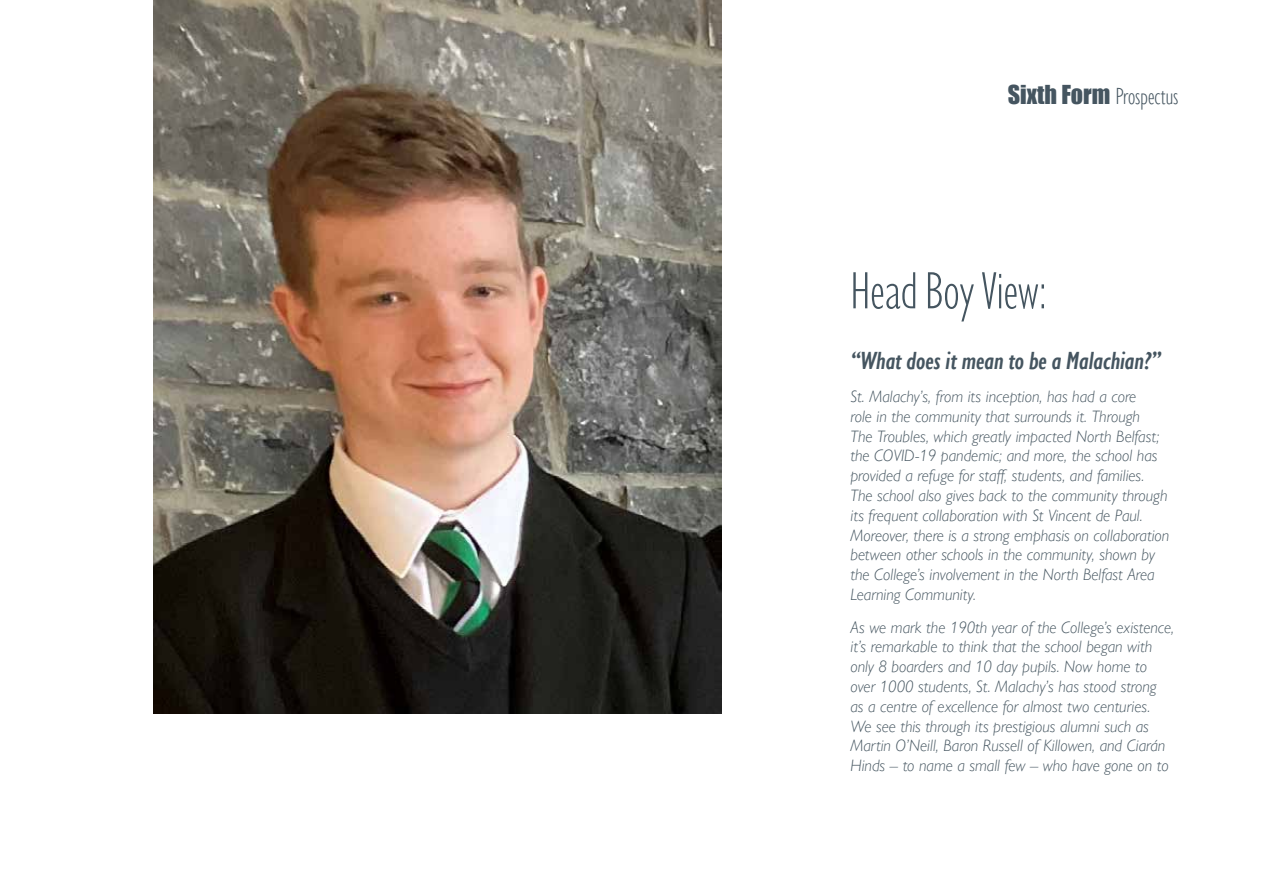
<style>
.page{position:relative;width:1263px;height:893px;background:#fff}
.page>*{position:absolute;margin:0;border:0;box-sizing:border-box;transform-origin:0 0}
.t1{font:300 condensed 54px "Gill Sans Nova";color:#455560}
.t2{font:italic 600 condensed 25.5px "Gill Sans Nova";color:#455560}
.t3{font:300 condensed 24px "Gill Sans Nova";color:#455560}
.t4{font:italic 300 16.5px/19.8px "Gill Sans Nova";color:#455560}
.s1{font-family:"Impact";font-weight:400;font-stretch:normal}
</style>
<div class="page">
<img style="left:153px;top:0;width:568px;height:713px">
<h3 class="t3" style="left:1008px;top:81px;width:172px"><span class="s1">Sixth Form</span> Prospectus</h3>
<h1 class="t1" style="left:850px;top:256px;width:198px">Head Boy View:</h1>
<h2 class="t2" style="left:850px;top:345px;width:312px">“What does it mean to be a Malachian?”</h2>
<p class="t4" style="left:850px;top:386px;width:320px">St. Malachy’s, from its inception, has had a core<br>role in the community that surrounds it. Through<br>The Troubles, which greatly impacted North Belfast; the COVID-19 pandemic; and more, the school has provided a refuge for staff, students, and families.<br>The school also gives back to the community through its frequent collaboration with St Vincent de Paul.<br>Moreover, there is a strong emphasis on collaboration between other schools in the community, shown by the College’s involvement in the North Belfast Area Learning Community.</p>
<p class="t4" style="left:850px;top:617px;width:325px">As we mark the 190th year of the College’s existence, it’s remarkable to think that the school began with only 8 boarders and 10 day pupils. Now home to over 1000 students, St. Malachy’s has stood strong<br>as a centre of excellence for almost two centuries.<br>We see this through its prestigious alumni such as Martin O’Neill, Baron Russell of Killowen, and Ciarán Hinds – to name a small few – who have gone on to</p>
</div>
